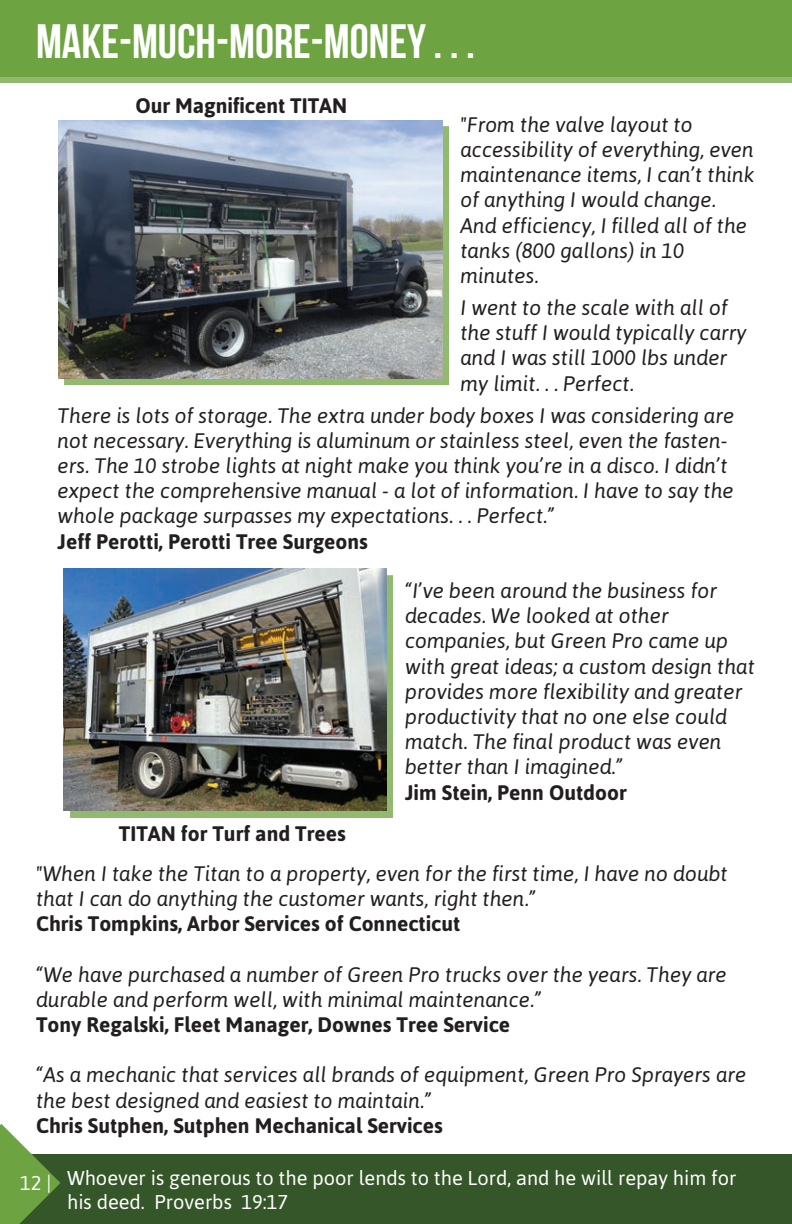
<style>
.page{position:relative;width:792px;height:1224px;background:#fff}
.page>*{position:absolute;margin:0;border:0;box-sizing:border-box;transform-origin:0 0}
.Grey_Heading{font:700 48px "Bebas Neue";color:#fff}
.t1{font:italic 21px/25.2px "Asap";color:#231f20}
.t2{font:700 21px "Asap";color:#231f20}
.t3{font:20px/24px "Asap";color:#fff}
</style>
<div class="page">
<div style="left:0;top:1155px;width:792px;height:69px;background:#355628"></div>
<svg style="left:0;top:1124px;width:60px;height:100px"></svg>
<div style="left:0;top:0;width:792px;height:83px;background:#6da341;opacity:.75"></div>
<div style="left:0;top:0;width:792px;height:76px;background:#6da341"></div>
<div style="left:70px;top:575px;width:323px;height:242px;background:#6da341;opacity:.75"></div>
<img style="left:64px;top:569px;width:322px;height:242px">
<div style="left:64px;top:126px;width:385px;height:259px;background:#6da341;opacity:.75"></div>
<img style="left:58px;top:120px;width:384px;height:259px">
<p class="Grey_Heading" style="left:36px;top:15px;width:441px">MAKE-MUCH-MORE-MONEY . . .</p>
<p class="t2" style="left:135px;top:92px;width:213px">Our Magnificent TITAN</p>
<p class="t1" style="left:460px;top:111px;width:296px">"From the valve layout to accessibility of everything, even maintenance items, I can’t think of anything I would change.<br>And efficiency, I filled all of the tanks (800 gallons) in 10 minutes.</p>
<p class="t1" style="left:460px;top:294px;width:288px">I went to the scale with all of the stuff I would typically carry and I was still 1000 lbs under my limit. . . Perfect.</p>
<p class="t1" style="left:58px;top:402px;width:678px">There is lots of storage. The extra under body boxes I was considering are not necessary. Everything is aluminum or stainless steel, even the fasten&shy;ers. The 10 strobe lights at night make you think you’re in a disco. I didn’t expect the comprehensive manual - a lot of information. I have to say the whole package surpasses my expectations. . . Perfect.”</p>
<p class="t2" style="left:58px;top:527px;width:312px">Jeff Perotti, Perotti Tree Surgeons</p>
<p class="t1" style="left:405px;top:577px;width:314px">“I’ve been around the business for</p>
<p class="t1" style="left:405px;top:602px;width:265px">decades. We looked at other</p>
<p class="t1" style="left:405px;top:628px;width:351px">companies, but Green Pro came up with great ideas; a custom design that provides more flexibility and greater productivity that no one else could match. The final product was even better than I imagined.”</p>
<p class="t2" style="left:405px;top:778px;width:223px">Jim Stein, Penn Outdoor</p>
<p class="t2" style="left:119px;top:820px;width:228px">TITAN for Turf and Trees</p>
<p class="t1" style="left:36px;top:860px;width:693px">"When I take the Titan to a property, even for the first time, I have no doubt that I can do anything the customer wants, right then.”</p>
<p class="t2" style="left:36px;top:910px;width:426px">Chris Tompkins, Arbor Services of Connecticut</p>
<p class="t1" style="left:36px;top:961px;width:692px">“We have purchased a number of Green Pro trucks over the years. They are durable and perform well, with minimal maintenance.”</p>
<p class="t2" style="left:36px;top:1011px;width:476px">Tony Regalski, Fleet Manager, Downes Tree Service</p>
<p class="t1" style="left:36px;top:1062px;width:712px">“As a mechanic that services all brands of equipment, Green Pro Sprayers are the best designed and easiest to maintain.”</p>
<p class="t2" style="left:36px;top:1111px;width:408px">Chris Sutphen, Sutphen Mechanical Services</p>
<p class="t3" style="left:67px;top:1165px;width:671px;text-indent:-47px">12 | Whoever is generous to the poor lends to the Lord, and he will repay him for his deed. Proverbs 19:17</p>
</div>
